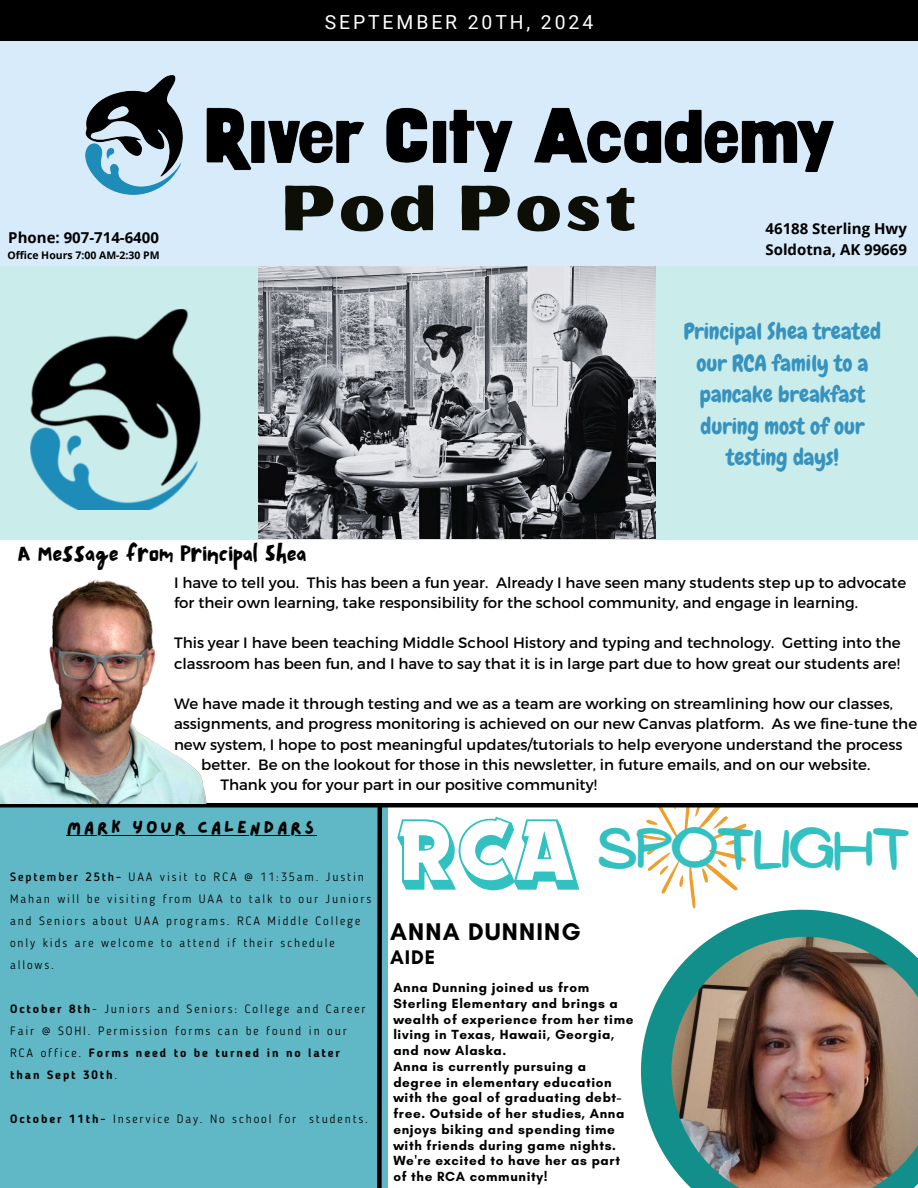
<style>
.page{position:relative;width:918px;height:1188px;background:#fff}
.page>*{position:absolute;margin:0;border:0;box-sizing:border-box;transform-origin:0 0}
.t1{font:105.45px "Dynamo Com Bold Shadow";color:#32c0c1}
.t2{font:63.75px "Oilvare Base";letter-spacing:.03em;color:#0d0e06}
.t3{font:49.35px "NF Ananias Bold";color:#32c0c1}
.t4{font:700 24.6px "Glacial Indifference";letter-spacing:.045em;color:#000}
.t5{font:23.25px "NF PAGKAKI Regular";color:#000}
.t6{font:22.5px/31.5px "Chewy";color:#3793be;text-align:center}
.t7{font:700 20.1px "Glacial Indifference";color:#000}
.t8{font:19.35px "Roboto";letter-spacing:.15em;color:#fff}
.t9{font:18px "Lazydog";letter-spacing:.16em;color:#000}
.t10{font:15px/20.2px "Montserrat";color:#000}
.t11{font:700 15px "Open Sans";color:#000}
.t12{font:700 13.5px/15.8px "Glacial Indifference";letter-spacing:.045em;color:#000}
.t13{font:300 12px/21.9px "Blogger Sans";letter-spacing:.16em;color:#000}
.t14{font:700 10.5px "Open Sans";color:#000}
.s1{font-weight:500}
.s2{font-weight:700}
</style>
<div class="page">
<div style="left:0;top:0;width:918px;height:114px;background:#000"></div>
<div style="left:0;top:41px;width:918px;height:258px;background:#d7ebfa"></div>
<div style="left:0;top:807px;width:388px;height:381px;background:#60b7c6"></div>
<svg style="left:375px;top:807px;width:9px;height:381px"></svg>
<div style="left:0;top:267px;width:918px;height:276px;background:#caeceb"></div>
<img style="left:85px;top:75px;width:748px;height:120px">
<svg style="left:637px;top:807px;width:110px;height:101px"></svg>
<svg style="left:641px;top:910px;width:251px;height:255px"></svg>
<img style="left:671px;top:937px;width:247px;height:251px">
<div style="left:0;top:540px;width:918px;height:264px;background:#fff"></div>
<hr style="left:0;top:803px;width:918px;height:4px;background:#000">
<img style="left:0;top:579px;width:207px;height:224px">
<img style="left:259px;top:267px;width:397px;height:272px">
<img style="left:31px;top:310px;width:170px;height:200px">
<hr style="left:67px;top:835px;width:250px;height:1px;background:#000">
<p class="t8" style="left:325px;top:11px;width:270px">SEPTEMBER 20TH, 2024</p>
<h5 class="t11" style="left:8px;top:227px;width:152px">Phone: 907-714-6400</h5>
<p class="t14" style="left:7px;top:248px;width:154px">Office Hours 7:00 AM-2:30 PM</p>
<h2 class="t2" style="left:281px;top:168px;width:357px">Pod Post</h2>
<p class="t5" style="left:17px;top:540px;width:291px">A Message from Principal Shea</p>
<p class="t11" style="left:766px;top:218px;width:143px">46188 Sterling Hwy</p>
<p class="t11" style="left:765px;top:239px;width:143px">Soldotna, AK 99669</p>
<h3 class="t6" style="left:684px;top:316px;width:199px">Principal Shea treated our RCA family to a pancake breakfast during most of our testing days!</h3>
<p class="t10" style="left:174px;top:572px;width:734px">I have to tell you. This has been a fun year. Already I have seen many students step up to advocate for their own learning, take responsibility for the school community, and engage in learning.</p>
<p class="t10" style="left:174px;top:632px;width:728px">This year I have been teaching Middle School History and typing and technology. Getting into the classroom has been fun, and I have to say that it is in large part due to how great our students are!</p>
<p class="t10" style="left:174px;top:693px;width:745px">We have made it through testing and we as a team are working on streamlining how our classes, assignments, and progress monitoring is achieved on our new Canvas platform. As we fine-tune the new system, I hope to post meaningful updates/tutorials to help everyone understand the process</p>
<p class="t10" style="left:201px;top:754px;width:671px">better. Be on the lookout for those in this newsletter, in future emails, and on our website.</p>
<p class="t10" style="left:220px;top:774px;width:378px">Thank you for your part in our positive community!</p>
<p class="t9" style="left:67px;top:819px;width:249px">MARK YOUR CALENDARS</p>
<h1 class="t13" style="left:10px;top:867px;width:363px"><span class="s1">September 25th-</span> UAA visit to RCA @ 11:35am. Justin Mahan will be visiting from UAA to talk to our Juniors and Seniors about UAA programs. RCA Middle College only kids are welcome to attend if their schedule allows.</h1>
<p class="t13" style="left:10px;top:999px;width:357px"><span class="s2">October 8th</span>- Juniors and Seniors: College and Career Fair @ SOHI. Permission forms can be found in our RCA office. <span class="s2">Forms need to be turned in no later than Sept 30th</span>.</p>
<p class="t13" style="left:10px;top:1109px;width:359px"><span class="s2">October 11th</span><span class="s1">-</span> Inservice Day. No school for students.</p>
<p class="t1" style="left:397px;top:793px;width:179px">RCA</p>
<h5 class="t3" style="left:599px;top:821px;width:312px">SPOTLIGHT</h5>
<h3 class="t4" style="left:390px;top:917px;width:192px">ANNA DUNNING</h3>
<h3 class="t7" style="left:390px;top:944px;width:47px">AIDE</h3>
<p class="t12" style="left:393px;top:980px;width:242px">Anna Dunning joined us from<br>Sterling Elementary and brings a wealth of experience from her time living in Texas, Hawaii, Georgia, and now Alaska.</p>
<p class="t12" style="left:393px;top:1058px;width:233px">Anna is currently pursuing a degree in elementary education with the goal of graduating debt&shy;free. Outside of her studies, Anna enjoys biking and spending time with friends during game nights.<br>We're excited to have her as part of the RCA community!</p>
</div>
